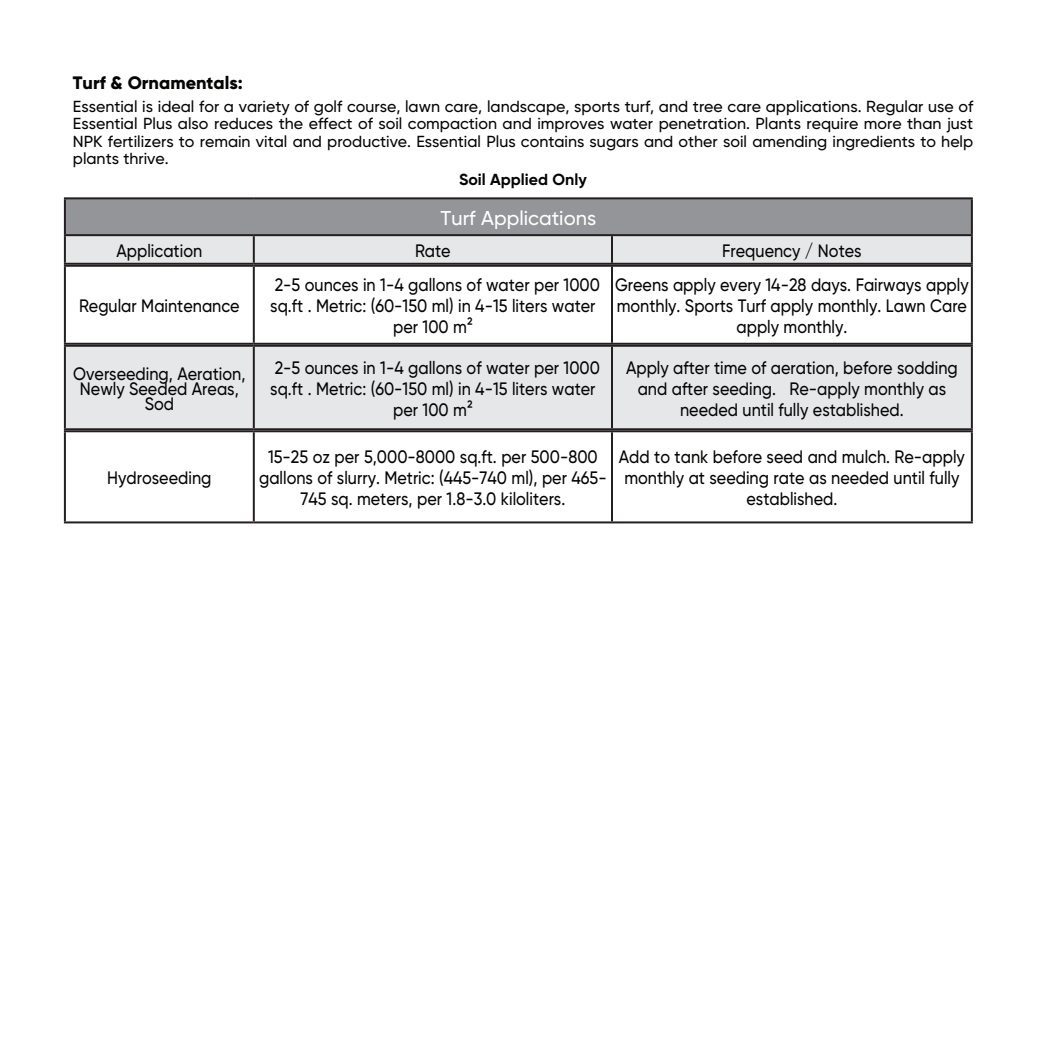
<style>
.page{position:relative;width:1044px;height:1044px;background:#fff}
.page>*{position:absolute;margin:0;border:0;box-sizing:border-box;transform-origin:0 0}
.Companion_Speciment{font:500 20px "Gilroy";color:#fff}
.Companion_Speciment-2{font:500 18px/21px "Gilroy";color:#040503;text-align:center;scale:.9 1}
.Companion_Speciment-3{font:800 18px "Gilroy";color:#040503}
.Companion_Speciment-4{font:500 16px/17.6px "Gilroy";color:#040503;text-align:justify}
.Companion_Speciment-5{font:700 16px "Gilroy";color:#040503}
</style>
<div class="page">
<div style="left:65px;top:198px;width:907px;height:37px;background:#939598"></div>
<svg style="left:66px;top:236px;width:905px;height:27px;background:#e2e3e5"></svg>
<hr style="left:64px;top:197px;width:190px;height:2px;background:#231f20">
<hr style="left:64px;top:199px;width:2px;height:35px;background:#231f20">
<hr style="left:254px;top:197px;width:358px;height:2px;background:#231f20">
<hr style="left:612px;top:197px;width:361px;height:2px;background:#231f20">
<hr style="left:971px;top:199px;width:2px;height:35px;background:#231f20">
<hr style="left:64px;top:234px;width:190px;height:2px;background:#231f20">
<hr style="left:64px;top:236px;width:2px;height:27px;background:#231f20">
<hr style="left:254px;top:234px;width:358px;height:2px;background:#231f20">
<hr style="left:253px;top:236px;width:2px;height:27px;background:#231f20">
<hr style="left:612px;top:234px;width:361px;height:2px;background:#231f20">
<hr style="left:611px;top:236px;width:2px;height:27px;background:#231f20">
<hr style="left:971px;top:236px;width:2px;height:27px;background:#231f20">
<hr style="left:64px;top:263px;width:190px;height:2px;background:#231f20">
<hr style="left:254px;top:263px;width:358px;height:2px;background:#231f20">
<hr style="left:612px;top:263px;width:361px;height:2px;background:#231f20">
<hr style="left:64px;top:265px;width:190px;height:2px;background:#231f20">
<hr style="left:64px;top:267px;width:2px;height:76px;background:#231f20">
<hr style="left:254px;top:265px;width:358px;height:2px;background:#231f20">
<hr style="left:253px;top:267px;width:2px;height:76px;background:#231f20">
<hr style="left:612px;top:265px;width:361px;height:2px;background:#231f20">
<hr style="left:611px;top:267px;width:2px;height:76px;background:#231f20">
<hr style="left:971px;top:267px;width:2px;height:76px;background:#231f20">
<hr style="left:64px;top:343px;width:190px;height:2px;background:#231f20">
<hr style="left:254px;top:343px;width:358px;height:2px;background:#231f20">
<hr style="left:612px;top:343px;width:361px;height:2px;background:#231f20">
<div style="left:66px;top:347px;width:905px;height:81px;background:#e6e7e9"></div>
<hr style="left:64px;top:345px;width:190px;height:2px;background:#231f20">
<hr style="left:64px;top:347px;width:2px;height:81px;background:#231f20">
<hr style="left:254px;top:345px;width:358px;height:2px;background:#231f20">
<hr style="left:253px;top:347px;width:2px;height:81px;background:#231f20">
<hr style="left:612px;top:345px;width:361px;height:2px;background:#231f20">
<hr style="left:611px;top:347px;width:2px;height:81px;background:#231f20">
<hr style="left:971px;top:347px;width:2px;height:81px;background:#231f20">
<hr style="left:64px;top:428px;width:190px;height:2px;background:#231f20">
<hr style="left:254px;top:428px;width:358px;height:2px;background:#231f20">
<hr style="left:612px;top:428px;width:361px;height:2px;background:#231f20">
<hr style="left:64px;top:430px;width:190px;height:2px;background:#231f20">
<hr style="left:64px;top:432px;width:2px;height:89px;background:#231f20">
<hr style="left:254px;top:430px;width:358px;height:2px;background:#231f20">
<hr style="left:253px;top:432px;width:2px;height:89px;background:#231f20">
<hr style="left:612px;top:430px;width:361px;height:2px;background:#231f20">
<hr style="left:611px;top:432px;width:2px;height:89px;background:#231f20">
<hr style="left:971px;top:432px;width:2px;height:89px;background:#231f20">
<hr style="left:64px;top:521px;width:190px;height:2px;background:#231f20">
<hr style="left:254px;top:521px;width:358px;height:2px;background:#231f20">
<hr style="left:612px;top:521px;width:361px;height:2px;background:#231f20">
<p class="Companion_Speciment-3" style="left:73px;top:71px;width:172px">Turf &amp; Ornamentals:</p>
<p class="Companion_Speciment-4" style="left:73px;top:97px;width:902px">Essential is ideal for a variety of golf course, lawn care, landscape, sports turf, and tree care applications. Regular use of Essential Plus also reduces the effect of soil compaction and improves water penetration. Plants require more than just NPK fertilizers to remain vital and productive. Essential Plus contains sugars and other soil amending ingredients to help plants thrive.</p>
<p class="Companion_Speciment-5" style="left:459px;top:170px;width:129px">Soil Applied Only</p>
<p class="Companion_Speciment" style="left:441px;top:205px;width:157px">Turf Applications</p>
<p class="Companion_Speciment-2" style="left:116px;top:240px;width:97px">Application</p>
<p class="Companion_Speciment-2" style="left:415px;top:240px;width:41px">Rate</p>
<p class="Companion_Speciment-2" style="left:722px;top:240px;width:156px">Frequency / Notes</p>
<p class="Companion_Speciment-2" style="left:79px;top:295px;width:180px">Regular Maintenance</p>
<p class="Companion_Speciment-2" style="left:270px;top:274px;width:368px">2-5 ounces in 1-4 gallons of water per 1000 sq.ft . Metric: (60-150 ml) in 4-15 liters water per 100 m2</p>
<p class="Companion_Speciment-2" style="left:615px;top:274px;width:395px">Greens apply every 14-28 days. Fairways apply monthly. Sports Turf apply monthly. Lawn Care apply monthly.</p>
<p class="Companion_Speciment-2" style="left:73px;top:366px;width:193px;line-height:15px">Overseeding, Aeration,<br>Newly Seeded Areas,<br>Sod</p>
<p class="Companion_Speciment-2" style="left:270px;top:357px;width:368px">2-5 ounces in 1-4 gallons of water per 1000 sq.ft . Metric: (60-150 ml) in 4-15 liters water per 100 m2</p>
<p class="Companion_Speciment-2" style="left:626px;top:357px;width:370px">Apply after time of aeration, before sodding and after seeding. Re-apply monthly as needed until fully established.</p>
<p class="Companion_Speciment-2" style="left:107px;top:467px;width:117px">Hydroseeding</p>
<p class="Companion_Speciment-2" style="left:259px;top:446px;width:388px">15-25 oz per 5,000-8000 sq.ft. per 500-800 gallons of slurry. Metric: (445-740 ml), per 465-<br>745 sq. meters, per 1.8-3.0 kiloliters.</p>
<p class="Companion_Speciment-2" style="left:619px;top:446px;width:386px">Add to tank before seed and mulch. Re-apply monthly at seeding rate as needed until fully established.</p>
</div>
